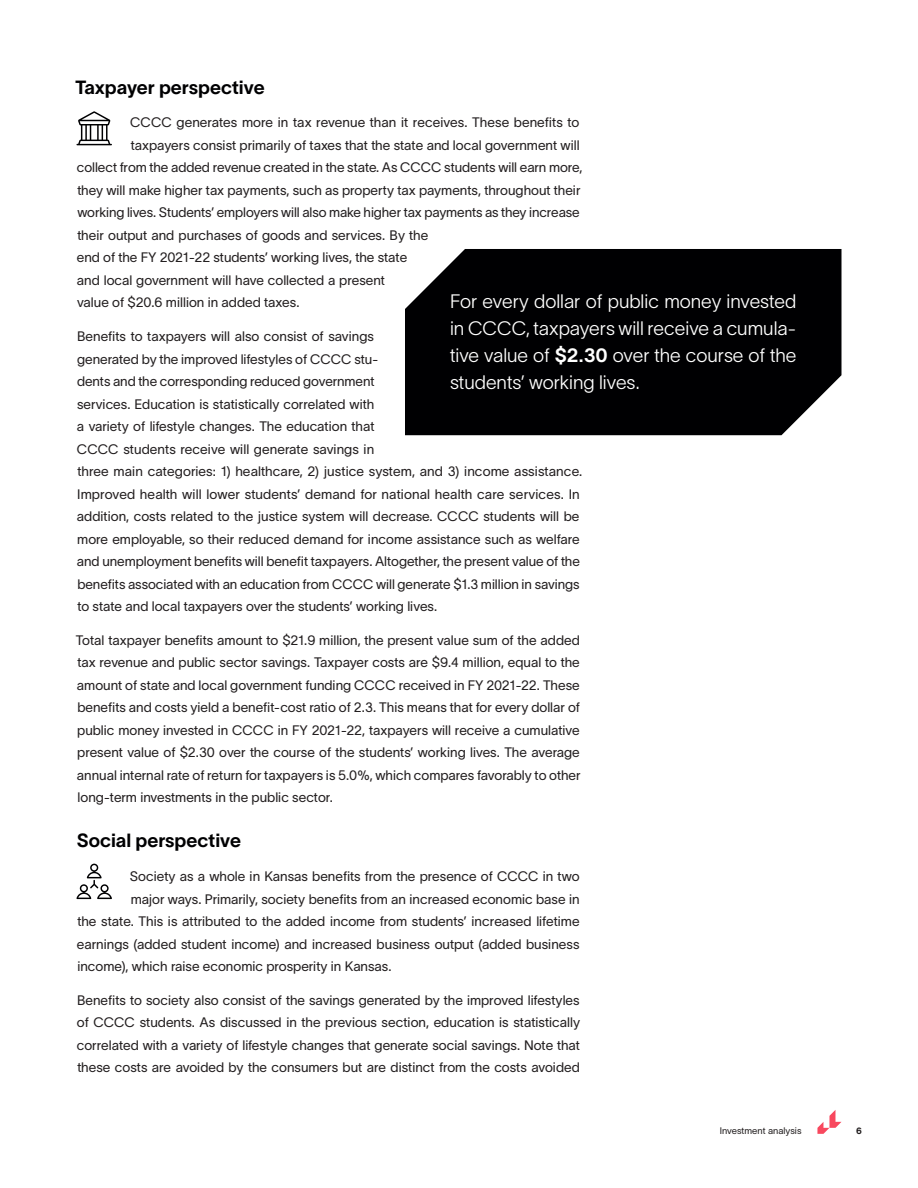
<style>
.page{position:relative;width:918px;height:1188px;background:#fff}
.page>*{position:absolute;margin:0;border:0;box-sizing:border-box;transform-origin:0 0}
.PullQuote_Secondary{font:19.2px/27px "TWK Lausanne 200";color:#fff;text-align:justify}
.Heading_3_Secondary{font:18.75px "TWK Lausanne 700";color:#000002}
.t1{font:13.5px/22.5px "TWK Lausanne 300";color:#231f20;text-align:justify}
.t2{font:9.3px "TWK Lausanne 300";letter-spacing:.005em;color:#231f20}
.t3{font:9px "TWK Lausanne 800";color:#231f20}
.s1{font-family:"TWK Lausanne 700"}
</style>
<div class="page">
<svg style="left:817px;top:1110px;width:24px;height:24px"></svg>
<svg style="left:76px;top:111px;width:36px;height:34px"></svg>
<svg style="left:76px;top:864px;width:36px;height:35px"></svg>
<div style="left:405px;top:249px;width:437px;height:186px;background:#000002"></div>
<p class="Heading_3_Secondary" style="left:75px;top:74px;width:191px">Taxpayer perspective</p>
<p class="t1" style="left:130px;top:110px;width:451px">CCCC generates more in tax revenue than it receives. These benefits to</p>
<p class="t1" style="left:131px;top:133px;width:450px">taxpayers consist primarily of taxes that the state and local government will</p>
<p class="t1" style="left:77px;top:155px;width:507px">collect from the added revenue created in the state. As CCCC students will earn more,</p>
<p class="t1" style="left:77px;top:178px;width:505px">they will make higher tax payments, such as property tax payments, throughout their</p>
<p class="t1" style="left:77px;top:200px;width:504px">working lives. Students’ employers will also make higher tax payments as they increase</p>
<p class="t1" style="left:77px;top:223px;width:352px">their output and purchases of goods and services. By the</p>
<p class="t1" style="left:77px;top:245px;width:332px">end of the FY 2021-22 students’ working lives, the state</p>
<p class="t1" style="left:77px;top:268px;width:310px">and local government will have collected a present</p>
<p class="t1" style="left:77px;top:290px;width:224px">value of $20.6 million in added taxes.</p>
<p class="t1" style="left:77px;top:324px;width:507px;text-align:left">Benefits to taxpayers will also consist of savings<br>generated by the improved lifestyles of CCCC stu-<br>dents and the corresponding reduced government<br>services. Education is statistically correlated with<br>a variety of lifestyle changes. The education that<br>CCCC students receive will generate savings in<br>three main categories: 1) healthcare, 2) justice system, and 3) income assistance.<br>Improved health will lower students’ demand for national health care services. In addition, costs related to the justice system will decrease. CCCC students will be more employable, so their reduced demand for income assistance such as welfare and unemployment benefits will benefit taxpayers. Altogether, the present value of the benefits associated with an education from CCCC will generate $1.3 million in savings to state and local taxpayers over the students’ working lives.</p>
<p class="t1" style="left:76px;top:628px;width:506px">Total taxpayer benefits amount to $21.9 million, the present value sum of the added tax revenue and public sector savings. Taxpayer costs are $9.4 million, equal to the amount of state and local government funding CCCC received in FY 2021-22. These benefits and costs yield a benefit-cost ratio of 2.3. This means that for every dollar of public money invested in CCCC in FY 2021-22, taxpayers will receive a cumulative present value of $2.30 over the course of the students’ working lives. The average annual internal rate of return for taxpayers is 5.0%, which compares favorably to other long-term investments in the public sector.</p>
<p class="Heading_3_Secondary" style="left:77px;top:828px;width:166px">Social perspective</p>
<p class="t1" style="left:130px;top:864px;width:451px">Society as a whole in Kansas benefits from the presence of CCCC in two</p>
<p class="t1" style="left:131px;top:887px;width:451px">major ways. Primarily, society benefits from an increased economic base in</p>
<p class="t1" style="left:77px;top:909px;width:504px">the state. This is attributed to the added income from students’ increased lifetime</p>
<p class="t1" style="left:77px;top:932px;width:504px">earnings (added student income) and increased business output (added business</p>
<p class="t1" style="left:77px;top:954px;width:316px">income), which raise economic prosperity in Kansas.</p>
<p class="t1" style="left:77px;top:988px;width:505px">Benefits to society also consist of the savings generated by the improved lifestyles of CCCC students. As discussed in the previous section, education is statistically correlated with a variety of lifestyle changes that generate social savings. Note that these costs are avoided by the consumers but are distinct from the costs avoided</p>
<p class="PullQuote_Secondary" style="left:450px;top:287px;width:348px">For every dollar of public money invested in CCCC, taxpayers will receive a cumula&shy;tive value of <span class="s1">$2.30</span> over the course of the students’ working lives.</p>
<p class="t2" style="left:720px;top:1124px;width:83px">Investment analysis</p>
<p class="t3" style="left:856px;top:1124px;width:7px">6</p>
</div>
